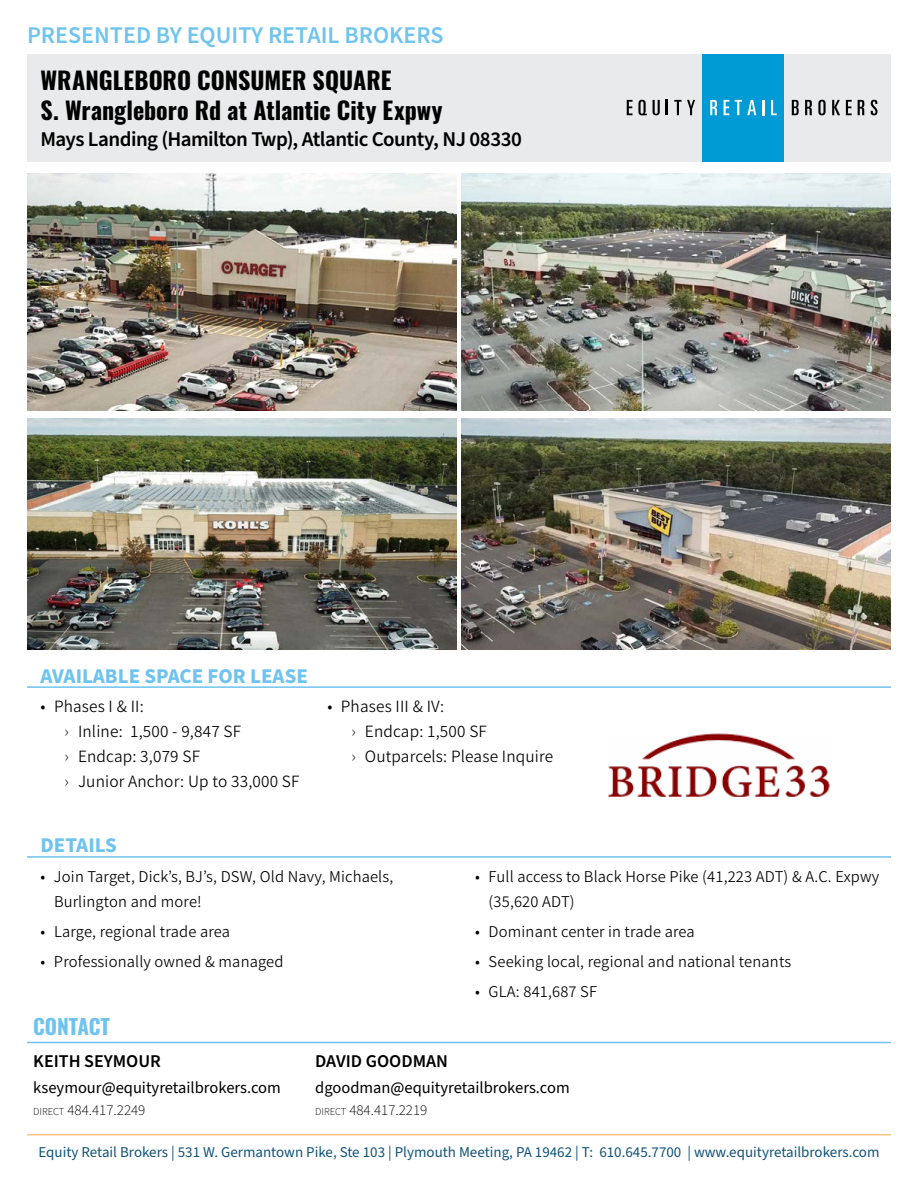
<style>
.page{position:relative;width:918px;height:1188px;background:#fff}
.page>*{position:absolute;margin:0;border:0;box-sizing:border-box;transform-origin:0 0}
.t1{font:700 24px/30.6px "Oswald";color:#000}
.t2{font:600 24px "Source Sans Pro";color:#70c4ee}
.t3{font:600 21px "Source Sans Pro";letter-spacing:-.025em;color:#000}
.t4{font:700 21px "Source Sans Pro";color:#6fc3ee}
.t5{font:700 21px "Oswald";color:#6fc3ee}
.t6{font:600 18px "Source Sans Pro";color:#000}
.t7{font:17.25px/25.2px "Source Sans Variable";letter-spacing:.01em;color:#000}
.t8{font:16.5px/25.5px "Source Sans Variable";letter-spacing:.01em;color:#000}
.t9{font:16.5px "Source Sans Pro";color:#000}
.t10{font:15px "Source Sans Pro";color:#125479}
.t11{font:300 15px "Source Sans Pro";color:#000}
.s1{font-family:"Source Sans Pro";font-weight:300}
.s2{font-size:10.5px}
</style>
<div class="page">
<div style="left:27px;top:54px;width:864px;height:108px;background:#e9eaeb"></div>
<svg style="left:666px;top:100px;width:2px;height:15px"></svg>
<div style="left:702px;top:54px;width:81px;height:108px;background:#009ad5"></div>
<svg style="left:627px;top:100px;width:20px;height:15px"></svg>
<svg style="left:653px;top:100px;width:7px;height:15px"></svg>
<svg style="left:674px;top:100px;width:21px;height:15px"></svg>
<svg style="left:710px;top:100px;width:7px;height:15px"></svg>
<svg style="left:724px;top:100px;width:5px;height:15px"></svg>
<svg style="left:735px;top:100px;width:21px;height:15px"></svg>
<svg style="left:762px;top:100px;width:2px;height:15px"></svg>
<svg style="left:771px;top:100px;width:6px;height:15px"></svg>
<svg style="left:792px;top:100px;width:7px;height:15px"></svg>
<svg style="left:805px;top:100px;width:7px;height:15px"></svg>
<svg style="left:818px;top:100px;width:8px;height:15px"></svg>
<svg style="left:832px;top:100px;width:8px;height:15px"></svg>
<svg style="left:846px;top:100px;width:6px;height:15px"></svg>
<svg style="left:858px;top:100px;width:6px;height:15px"></svg>
<svg style="left:871px;top:100px;width:7px;height:15px"></svg>
<hr style="left:27px;top:1134px;width:864px;height:2px;background:#fcc686">
<img style="left:608px;top:733px;width:222px;height:63px">
<img style="left:27px;top:419px;width:429px;height:231px">
<img style="left:462px;top:419px;width:429px;height:231px">
<img style="left:27px;top:173px;width:429px;height:238px">
<img style="left:462px;top:173px;width:429px;height:238px">
<hr style="left:27px;top:1042px;width:864px;height:1px;background:#6fc3ee">
<hr style="left:27px;top:686px;width:864px;height:2px;background:#6fc3ee">
<hr style="left:27px;top:856px;width:864px;height:2px;background:#6fc3ee">
<h1 class="t2" style="left:27px;top:19px;width:418px">PRESENTED BY EQUITY RETAIL BROKERS</h1>
<h1 class="t1" style="left:40px;top:66px;width:404px">WRANGLEBORO CONSUMER SQUARE<br>S. Wrangleboro Rd at Atlantic City Expwy</h1>
<p class="t3" style="left:40px;top:125px;width:483px">Mays Landing (Hamilton Twp), Atlantic County, NJ 08330</p>
<p class="t4" style="left:40px;top:661px;width:269px">AVAILABLE SPACE FOR LEASE</p>
<p class="t7" style="left:65px;top:693px;width:237px;text-indent:-24px">• Phases I &amp; II:<br><span class="s1">›</span> Inline: 1,500 - 9,847 SF<br><span class="s1">›</span> Endcap: 3,079 SF<br><span class="s1">›</span> Junior Anchor: Up to 33,000 SF</p>
<p class="t7" style="left:351px;top:693px;width:204px;text-indent:-24px">• Phases III &amp; IV:<br><span class="s1">›</span> Endcap: 1,500 SF<br><span class="s1">›</span> Outparcels: Please Inquire</p>
<p class="t4" style="left:40px;top:831px;width:78px">DETAILS</p>
<p class="t8" style="left:54px;top:864px;width:341px;text-indent:-14px">• Join Target, Dick’s, BJ’s, DSW, Old Navy, Michaels,<br>Burlington and more!</p>
<p class="t8" style="left:41px;top:919px;width:191px">• Large, regional trade area</p>
<p class="t8" style="left:40px;top:949px;width:245px">• Professionally owned &amp; managed</p>
<p class="t5" style="left:33px;top:1015px;width:78px">CONTACT</p>
<p class="t8" style="left:489px;top:864px;width:392px;text-indent:-14px">• Full access to Black Horse Pike (41,223 ADT) &amp; A.C. Expwy (35,620 ADT)</p>
<p class="t8" style="left:475px;top:919px;width:221px">• Dominant center in trade area</p>
<p class="t8" style="left:475px;top:949px;width:318px">• Seeking local, regional and national tenants</p>
<p class="t8" style="left:475px;top:979px;width:123px">• GLA: 841,687 SF</p>
<p class="t6" style="left:33px;top:1049px;width:129px">KEITH SEYMOUR</p>
<p class="t9" style="left:33px;top:1076px;width:249px">kseymour@equityretailbrokers.com</p>
<p class="t11" style="left:33px;top:1100px;width:114px"><span class="s2">DIRECT</span> 484.417.2249</p>
<p class="t6" style="left:315px;top:1049px;width:134px">DAVID GOODMAN</p>
<p class="t9" style="left:315px;top:1076px;width:256px">dgoodman@equityretailbrokers.com</p>
<p class="t11" style="left:315px;top:1100px;width:114px"><span class="s2">DIRECT</span> 484.417.2219</p>
<p class="t10" style="left:39px;top:1142px;width:842px">Equity Retail Brokers | 531 W. Germantown Pike, Ste 103 | Plymouth Meeting, PA 19462 | T: 610.645.7700 | www.equityretailbrokers.com</p>
</div>
